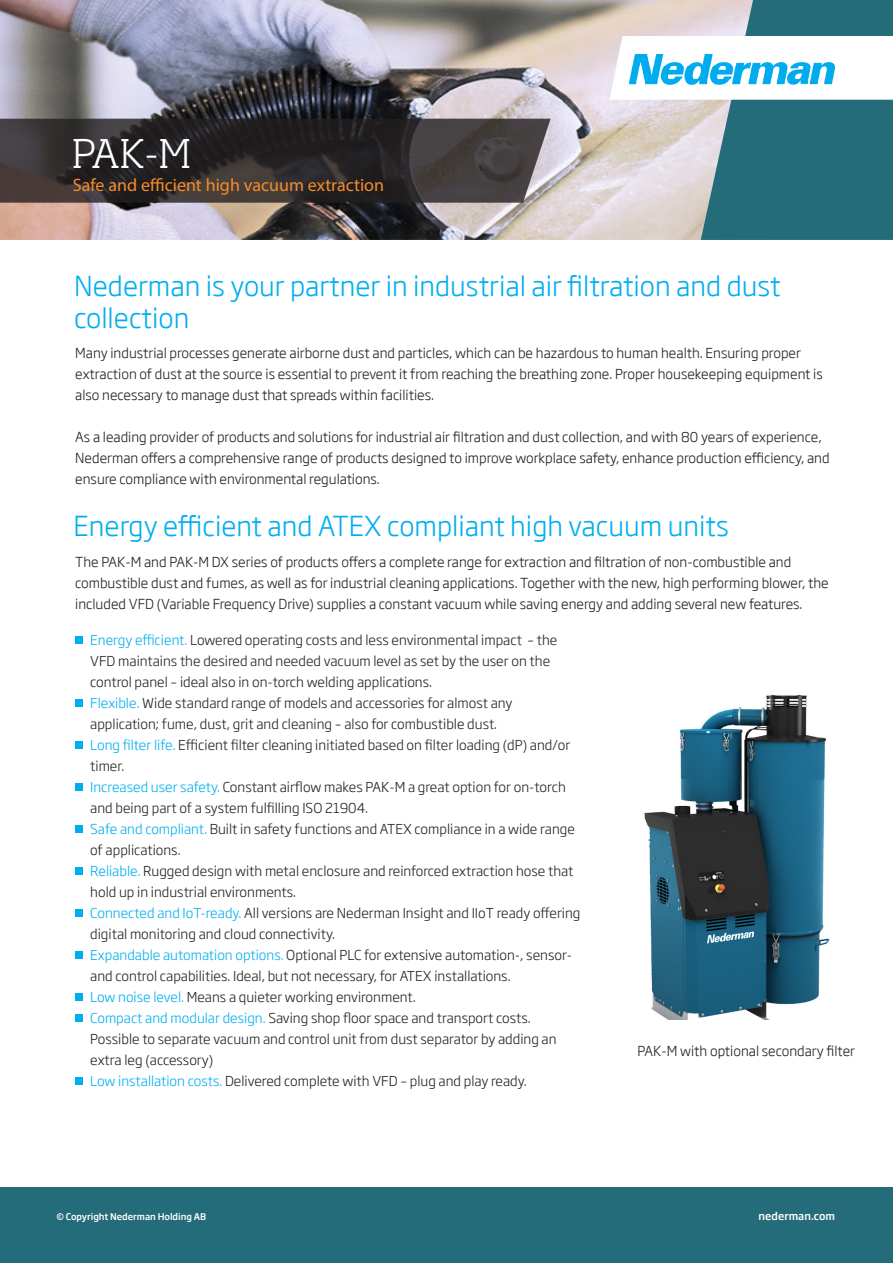
<style>
.page{position:relative;width:893px;height:1263px;background:#fff}
.page>*{position:absolute;margin:0;border:0;box-sizing:border-box;transform-origin:0 0}
.t1{font:300 39px "Soho Pro";color:#fff}
.t2{font:300 27px/32.4px "Soho Gothic Std";color:#00aeef}
.t3{font:18px "Myriad Pro";color:#f68b29}
.t4{font:300 13.5px/21px "Soho Gothic Pro";color:#231f20}
.t5{font:300 13.5px/21px "Soho Gothic Std";color:#231f20}
.t6{font:500 10.5px "Soho Gothic Std";color:#fff}
.t7{font:500 9px "Soho Gothic Std";color:#fff}
.s1{color:#00aeef}
</style>
<div class="page">
<img style="left:0;top:0;width:701px;height:240px">
<svg style="left:701px;top:0;width:192px;height:240px;background:#3e7a86"></svg>
<svg style="left:609px;top:36px;width:284px;height:64px"></svg>
<svg style="left:0;top:119px;width:551px;height:84px;background:#373233"></svg>
<img style="left:629px;top:54px;width:205px;height:30px">
<div style="left:0;top:1187px;width:893px;height:76px;background:#256c7a"></div>
<div style="left:75px;top:636px;width:8px;height:8px;background:#00aeef"></div>
<div style="left:75px;top:699px;width:8px;height:8px;background:#00aeef"></div>
<div style="left:75px;top:741px;width:8px;height:8px;background:#00aeef"></div>
<div style="left:75px;top:783px;width:8px;height:8px;background:#00aeef"></div>
<div style="left:75px;top:825px;width:8px;height:8px;background:#00aeef"></div>
<div style="left:75px;top:867px;width:8px;height:8px;background:#00aeef"></div>
<div style="left:75px;top:909px;width:8px;height:8px;background:#00aeef"></div>
<div style="left:75px;top:951px;width:8px;height:8px;background:#00aeef"></div>
<div style="left:75px;top:993px;width:8px;height:8px;background:#00aeef"></div>
<div style="left:75px;top:1014px;width:8px;height:8px;background:#00aeef"></div>
<div style="left:75px;top:1077px;width:8px;height:8px;background:#00aeef"></div>
<img style="left:644px;top:694px;width:186px;height:325px">
<p class="t1" style="left:72px;top:123px;width:120px">PAK-M</p>
<p class="t3" style="left:73px;top:174px;width:313px">Safe and efficient high vacuum extraction</p>
<p class="t2" style="left:74px;top:270px;width:708px">Nederman is your partner in industrial air filtration and dust collection</p>
<p class="t5" style="left:75px;top:343px;width:749px">Many industrial processes generate airborne dust and particles, which can be hazardous to human health. Ensuring proper extraction of dust at the source is essential to prevent it from reaching the breathing zone. Proper housekeeping equipment is also necessary to manage dust that spreads within facilities.</p>
<p class="t5" style="left:75px;top:427px;width:756px">As a leading provider of products and solutions for industrial air filtration and dust collection, and with 80 years of experience,<br>Nederman offers a comprehensive range of products designed to improve workplace safety, enhance production efficiency, and ensure compliance with environmental regulations.</p>
<p class="t2" style="left:74px;top:510px;width:657px">Energy efficient and ATEX compliant high vacuum units</p>
<p class="t5" style="left:75px;top:552px;width:755px">The PAK-M and PAK-M DX series of products offers a complete range for extraction and filtration of non-combustible and combustible dust and fumes, as well as for industrial cleaning applications. Together with the new, high performing blower, the included VFD (Variable Frequency Drive) supplies a constant vacuum while saving energy and adding several new features.</p>
<p class="t4" style="left:90px;top:629px;width:469px"><span class="s1">Energy efficient.</span> Lowered operating costs and less environmental impact – the<br>VFD maintains the desired and needed vacuum level as set by the user on the control panel – ideal also in on-torch welding applications.</p>
<p class="t4" style="left:90px;top:692px;width:424px"><span class="s1">Flexible.</span> Wide standard range of models and accessories for almost any application; fume, dust, grit and cleaning – also for combustible dust.</p>
<p class="t4" style="left:90px;top:734px;width:482px"><span class="s1">Long filter life.</span> Efficient filter cleaning initiated based on filter loading (dP) and/or timer.</p>
<p class="t4" style="left:90px;top:776px;width:477px"><span class="s1">Increased user safety.</span> Constant airflow makes PAK-M a great option for on-torch and being part of a system fulfilling ISO 21904.</p>
<p class="t4" style="left:90px;top:818px;width:486px"><span class="s1">Safe and compliant.</span> Built in safety functions and ATEX compliance in a wide range of applications.</p>
<p class="t4" style="left:90px;top:860px;width:485px"><span class="s1">Reliable.</span> Rugged design with metal enclosure and reinforced extraction hose that hold up in industrial environments.</p>
<p class="t4" style="left:90px;top:902px;width:492px"><span class="s1">Connected and IoT-ready.</span> All versions are Nederman Insight and IIoT ready offering digital monitoring and cloud connectivity.</p>
<p class="t4" style="left:90px;top:944px;width:483px"><span class="s1">Expandable automation options.</span> Optional PLC for extensive automation-, sensor&shy;and control capabilities. Ideal, but not necessary, for ATEX installations.</p>
<p class="t4" style="left:90px;top:986px;width:327px"><span class="s1">Low noise level.</span> Means a quieter working environment.</p>
<p class="t4" style="left:90px;top:1007px;width:468px"><span class="s1">Compact and modular design.</span> Saving shop floor space and transport costs.<br>Possible to separate vacuum and control unit from dust separator by adding an extra leg (accessory)</p>
<p class="t4" style="left:90px;top:1070px;width:438px"><span class="s1">Low installation costs.</span> Delivered complete with VFD – plug and play ready.</p>
<p class="t5" style="left:637px;top:1040px;width:219px">PAK-M with optional secondary filter</p>
<p class="t7" style="left:57px;top:1211px;width:151px">© Copyright Nederman Holding AB</p>
<p class="t6" style="left:759px;top:1209px;width:78px">nederman.com</p>
</div>
